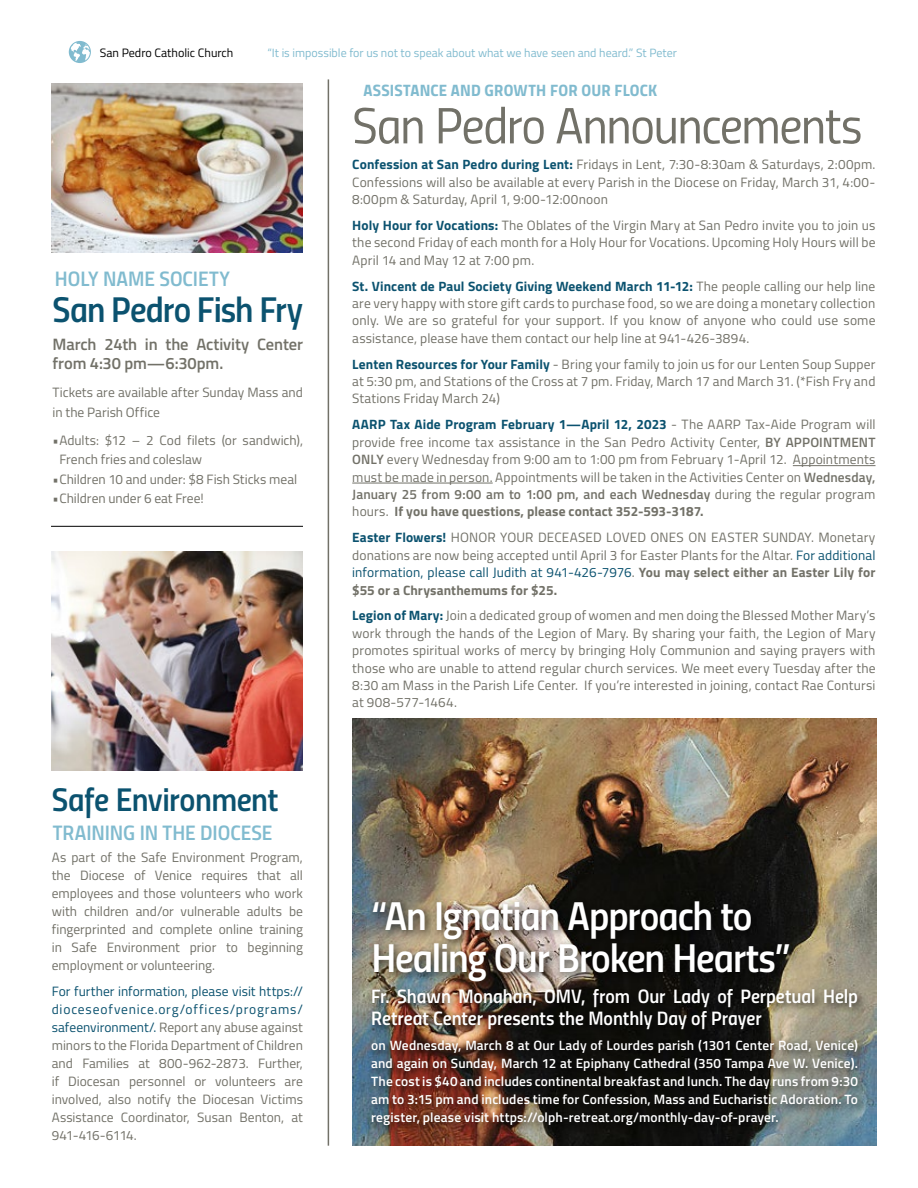
<style>
.page{position:relative;width:918px;height:1188px;background:#fff}
.page>*{position:absolute;margin:0;border:0;box-sizing:border-box;transform-origin:0 0}
.t1{font:51px "Titillium Regular Upright";letter-spacing:-.03em;color:#727168}
.t2{font:40.5px/42px "Titillium Semibold Upright";letter-spacing:-.025em;color:#fff}
.t3{font:36px "Titillium Semibold Upright";letter-spacing:-.025em;color:#0b526f}
.t4{font:33px "Titillium Semibold Upright";letter-spacing:-.015em;color:#0b526f}
.t5{font:21px "Titillium Semibold Upright";letter-spacing:-.005em;color:#81bbcf}
.t6{font:19.5px/22.5px "Titillium Semibold Upright";letter-spacing:-.005em;color:#fff}
.t7{font:600 16.5px/19.5px "Titillium";letter-spacing:-.01em;color:#727168}
.t8{font:16.5px "Titillium Bold Upright";letter-spacing:.01em;color:#81bbcf}
.t9{font:13.5px/17.4px "Titillium";letter-spacing:.005em;color:#727168;text-align:justify}
.t10{font:600 13.5px/18px "Titillium";letter-spacing:.01em;color:#fff;text-align:justify}
.t11{font:12.15px "Titillium";color:#000}
.t12{font:12px "Titillium";color:#81bbcf}
.s1{font-weight:700;color:#0b526f}
.s2{font-weight:600}
.s3{font-weight:700}
.s4{color:#0b526f}
</style>
<div class="page">
<img style="left:352px;top:719px;width:525px;height:427px">
<img style="left:52px;top:552px;width:251px;height:218px">
<img style="left:52px;top:83px;width:251px;height:170px">
<svg style="left:69px;top:41px;width:22px;height:22px"></svg>
<hr style="left:51px;top:526px;width:252px;height:1px;background:#000">
<hr style="left:328px;top:79px;width:1px;height:1067px;background:#727168">
<hr style="left:793px;top:465px;width:83px;height:1px;background:#727168">
<hr style="left:352px;top:483px;width:141px;height:1px;background:#727168">
<div style="left:367px;top:985px;width:502px;height:150px;background:#000;opacity:.75"></div>
<div style="left:368px;top:897px;width:432px;height:95px;background:#000;opacity:.75"></div>
<p class="t11" style="left:100px;top:44px;width:135px">San Pedro Catholic Church</p>
<p class="t12" style="left:267px;top:44px;width:411px">“It is impossible for us not to speak about what we have seen and heard.” St Peter</p>
<p class="t8" style="left:363px;top:78px;width:295px">ASSISTANCE AND GROWTH FOR OUR FLOCK</p>
<h1 class="t1" style="left:352px;top:88px;width:512px">San Pedro Announcements</h1>
<p class="t9" style="left:352px;top:155px;width:525px"><span class="s1">Confession at San Pedro during Lent:</span> Fridays in Lent, 7:30-8:30am &amp; Saturdays, 2:00pm.<br>Confessions will also be available at every Parish in the Diocese on Friday, March 31, 4:00- 8:00pm &amp; Saturday, April 1, 9:00-12:00noon</p>
<p class="t9" style="left:352px;top:216px;width:525px"><span class="s1">Holy Hour for Vocations:</span> The Oblates of the Virgin Mary at San Pedro invite you to join us the second Friday of each month for a Holy Hour for Vocations. Upcoming Holy Hours will be April 14 and May 12 at 7:00 pm.</p>
<p class="t9" style="left:352px;top:276px;width:525px"><span class="s1">St. Vincent de Paul Society Giving Weekend March 11-12:</span> The people calling our help line are very happy with store gift cards to purchase food, so we are doing a monetary collection only. We are so grateful for your support. If you know of anyone who could use some assistance, please have them contact our help line at 941-426-3894.</p>
<p class="t9" style="left:352px;top:355px;width:525px"><span class="s1">Lenten Resources for Your Family</span> - Bring your family to join us for our Lenten Soup Supper at 5:30 pm, and Stations of the Cross at 7 pm. Friday, March 17 and March 31. (*Fish Fry and Stations Friday March 24)</p>
<p class="t9" style="left:352px;top:415px;width:525px"><span class="s1">AARP Tax Aide Program February 1—April 12, 2023</span> - The AARP Tax-Aide Program will provide free income tax assistance in the San Pedro Activity Center, <span class="s2">BY APPOINTMENT ONLY</span> every Wednesday from 9:00 am to 1:00 pm from February 1-April 12. Appointments must be made in person. Appointments will be taken in the Activities Center on <span class="s2">Wednesday, January 25 from 9:00 am to 1:00 pm, and each Wednesday</span> during the regular program hours. <span class="s3">If you have questions, please contact 352-593-3187.</span></p>
<p class="t9" style="left:352px;top:528px;width:525px"><span class="s1">Easter Flowers!</span> HONOR YOUR DECEASED LOVED ONES ON EASTER SUNDAY. Monetary donations are now being accepted until April 3 for Easter Plants for the Altar. <span class="s4">For additional information, please call Judith at 941-426-7976</span>. <span class="s3">You may select either an Easter Lily for $55 or a Chrysanthemums for $25.</span></p>
<p class="t9" style="left:352px;top:606px;width:525px"><span class="s1">Legion of Mary:</span> Join a dedicated group of women and men doing the Blessed Mother Mary’s work through the hands of the Legion of Mary. By sharing your faith, the Legion of Mary promotes spiritual works of mercy by bringing Holy Communion and saying prayers with those who are unable to attend regular church services. We meet every Tuesday after the 8:30 am Mass in the Parish Life Center. If you’re interested in joining, contact Rae Contursi at 908-577-1464.</p>
<h3 class="t5" style="left:55px;top:262px;width:177px">HOLY NAME SOCIETY</h3>
<h3 class="t3" style="left:53px;top:282px;width:252px">San Pedro Fish Fry</h3>
<p class="t7" style="left:53px;top:333px;width:252px">March 24th in the Activity Center from 4:30 pm—6:30pm.</p>
<p class="t9" style="left:53px;top:382px;width:252px;line-height:19.5px">Tickets are available after Sunday Mass and in the Parish Office</p>
<p class="t9" style="left:59px;top:430px;width:245px;line-height:19.5px;text-indent:-7px">•Adults: $12 – 2 Cod filets (or sandwich),<br>French fries and coleslaw</p>
<p class="t9" style="left:53px;top:470px;width:246px">•Children 10 and under: $8 Fish Sticks meal</p>
<p class="t9" style="left:53px;top:489px;width:153px">•Children under 6 eat Free!</p>
<h3 class="t4" style="left:52px;top:774px;width:228px">Safe Environment</h3>
<h3 class="t5" style="left:53px;top:816px;width:221px">TRAINING IN THE DIOCESE</h3>
<p class="t9" style="left:52px;top:848px;width:253px;line-height:18px">As part of the Safe Environment Program, the Diocese of Venice requires that all employees and those volunteers who work with children and/or vulnerable adults be fingerprinted and complete online training in Safe Environment prior to beginning employment or volunteering.</p>
<p class="t9" style="left:52px;top:982px;width:253px;line-height:18px"><span class="s4">For further information, please visit https:// dioceseofvenice.org/offices/programs/ safeenvironment/.</span> Report any abuse against minors to the Florida Department of Children and Families at 800-962-2873. Further, if Diocesan personnel or volunteers are involved, also notify the Diocesan Victims Assistance Coordinator, Susan Benton, at 941-416-6114.</p>
<h2 class="t2" style="left:371px;top:892px;width:421px">“An Ignatian Approach to<br>Healing Our Broken Hearts”</h2>
<h3 class="t6" style="left:371px;top:984px;width:488px">Fr. Shawn Monahan, OMV, from Our Lady of Perpetual Help<br>Retreat Center presents the Monthly Day of Prayer</h3>
<p class="t10" style="left:371px;top:1036px;width:488px">on Wednesday, March 8 at Our Lady of Lourdes parish (1301 Center Road, Venice) and again on Sunday, March 12 at Epiphany Cathedral (350 Tampa Ave W. Venice).<br>The cost is $40 and includes continental breakfast and lunch. The day runs from 9:30 am to 3:15 pm and includes time for Confession, Mass and Eucharistic Adoration. To register, please visit https://olph-retreat.org/monthly-day-of-prayer.</p>
</div>
